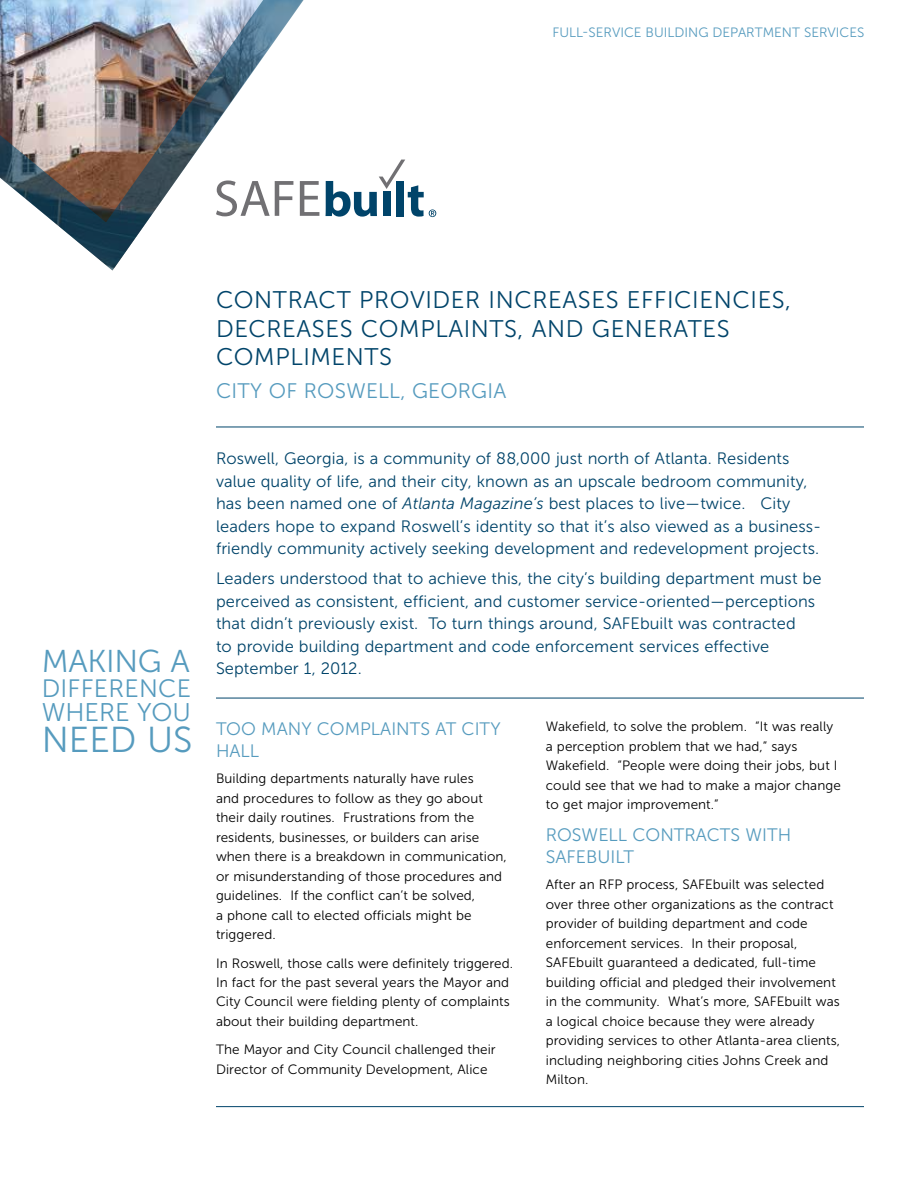
<style>
.page{position:relative;width:918px;height:1188px;background:#fff}
.page>*{position:absolute;margin:0;border:0;box-sizing:border-box;transform-origin:0 0}
.t1{font:36px "Museo Sans 300";color:#569bbe}
.t2{font:31.5px "Museo Sans 300";color:#569bbe}
.t3{font:25.5px "Museo Sans 300";color:#569bbe}
.t4{font:25.05px "Museo Sans 300";color:#569bbe}
.t5{font:24px/28.5px "Museo Sans 300";letter-spacing:.025em;color:#00446a}
.t6{font:21px "Museo Sans 300";letter-spacing:.01em;color:#569bbe}
.t7{font:18px/22.5px "Museo Sans 300";color:#569bbe}
.t8{font:16.5px/22.5px "Museo Sans 300";letter-spacing:.005em;color:#00446a}
.t9{font:13.5px/19.5px "Museo Sans 300";letter-spacing:.005em;color:#000}
.t10{font:13.5px "Museo Sans 300";color:#569bbe}
.s1{font-style:italic}
.s2{font-size:31.5px;color:#569bbe}
</style>
<div class="page">
<hr style="left:216px;top:427px;width:648px;height:1px;background:#00446a">
<hr style="left:216px;top:698px;width:648px;height:1px;background:#00446a">
<hr style="left:216px;top:1106px;width:648px;height:1px;background:#00446a">
<svg style="left:315px;top:181px;width:4px;height:35px"></svg>
<svg style="left:326px;top:160px;width:110px;height:57px"></svg>
<img style="left:0;top:0;width:315px;height:271px">
<p class="t10" style="left:552px;top:25px;width:45px">FUll-service</p>
<p class="t10" style="left:646px;top:25px;width:27px">building</p>
<p class="t10" style="left:713px;top:25px;width:10px">department</p>
<p class="t10" style="left:804px;top:25px;width:9px">services</p>
<h3 class="t5" style="left:216px;top:286px;width:577px">CONTRACT PROVIDER INCREASES EFFICIENCIES,<br>DECREASES COMPLAINTS, AND GENERATES<br>COMPLIMENTS</h3>
<h3 class="t6" style="left:216px;top:380px;width:226px">CITY OF Roswell, Georgia</h3>
<p class="t8" style="left:216px;top:447px;width:607px">Roswell, Georgia, is a community of 88,000 just north of Atlanta. Residents value quality of life, and their city, known as an upscale bedroom community, has been named one of <span class="s1">Atlanta Magazine’s</span> best places to live—twice. City leaders hope to expand Roswell’s identity so that it’s also viewed as a business&shy;friendly community actively seeking development and redevelopment projects.</p>
<p class="t8" style="left:216px;top:567px;width:607px">Leaders understood that to achieve this, the city’s building department must be perceived as consistent, efficient, and customer service-oriented—perceptions that didn’t previously exist. To turn things around, SAFEbuilt was contracted<br>to provide building department and code enforcement services effective</p>
<h2 class="t2" style="left:42px;top:645px;width:83px">Making</h2>
<p class="t8" style="left:170px;top:657px;width:193px"><span class="s2">a</span> September 1, 2012.</p>
<h3 class="t4" style="left:42px;top:675px;width:16px">difference</h3>
<h3 class="t3" style="left:42px;top:698px;width:58px">where</h3>
<h3 class="t3" style="left:137px;top:698px;width:55px">yo u</h3>
<h1 class="t1" style="left:42px;top:721px;width:24px">need</h1>
<h1 class="t1" style="left:147px;top:721px;width:43px">us</h1>
<p class="t9" style="left:546px;top:717px;width:297px">Wakefield, to solve the problem. “It was really a perception problem that we had,” says Wakefield. “People were doing their jobs, but I could see that we had to make a major change to get major improvement.”</p>
<h3 class="t7" style="left:546px;top:823px;width:243px">ROSWELL CONTRACTS WITH<br>SAFEBU ILT</h3>
<p class="t9" style="left:546px;top:875px;width:296px">After an RFP process, SAFEbuilt was selected over three other organizations as the contract provider of building department and code enforcement services. In their proposal, SAFEbuilt guaranteed a dedicated, full-time building official and pledged their involvement in the community. What’s more, SAFEbuilt was a logical choice because they were already providing services to other Atlanta-area clients, including neighboring cities Johns Creek and Milton.</p>
<h3 class="t7" style="left:216px;top:718px;width:286px">TOO MANY COMPLAINTS AT CITY<br>HALL</h3>
<p class="t9" style="left:216px;top:769px;width:292px">Building departments naturally have rules<br>and procedures to follow as they go about their daily routines. Frustrations from the residents, businesses, or builders can arise when there is a breakdown in communication, or misunderstanding of those procedures and guidelines. If the conflict can’t be solved,<br>a phone call to elected officials might be triggered.</p>
<p class="t9" style="left:216px;top:953px;width:299px">In Roswell, those calls were definitely triggered.<br>In fact for the past several years the Mayor and City Council were fielding plenty of complaints about their building department.</p>
<p class="t9" style="left:216px;top:1040px;width:281px">The Mayor and City Council challenged their<br>Director of Community Development, Alice</p>
</div>
